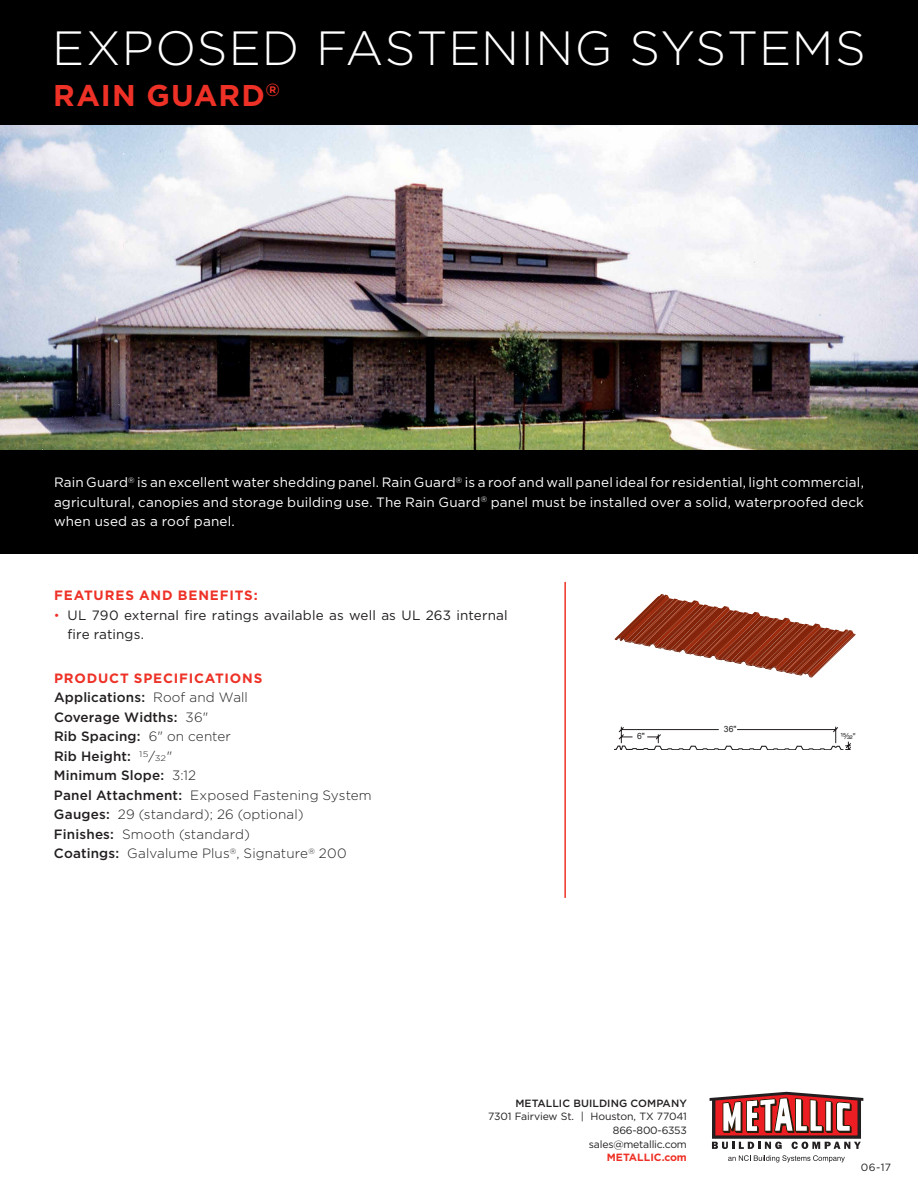
<style>
.page{position:relative;width:918px;height:1188px;background:#fff}
.page>*{position:absolute;margin:0;border:0;box-sizing:border-box;transform-origin:0 0}
.t1{font:300 48px "Gotham";letter-spacing:.02em;color:#fff}
.t2{font:700 30px "Gotham";letter-spacing:.035em;color:#ee3126}
.t3{font:300 13.5px/19.5px "Gotham";letter-spacing:.01em;color:#231f20}
.t4{font:13.5px/19.5px "Gotham";letter-spacing:.01em;color:#fff;text-align:justify}
.t5{font:13.5px/19.5px "Gotham";letter-spacing:.01em;color:#231f20}
.t6{font:700 13.5px "Gotham";letter-spacing:.065em;color:#ee3126}
.t7{font:10.5px/13.5px "Gotham";letter-spacing:-.02em;color:#231f20;text-align:right}
.t8{font:500 10.5px "Gotham";letter-spacing:.005em;color:#231f20}
.t9{font:700 10.5px "Gotham";letter-spacing:.005em;color:#ee3126}
.t10{font:8.55px "Helvetica Fraction";color:#231f20}
.t11{font:8.55px "Arial";color:#231f20}
.s1{font-weight:700;font-size:10.5px;color:#ee3126}
.s2{font-weight:700;color:#ee3126}
.s3{font-weight:500}
.s4{font-size:8.1px}
.s5{font-family:"Myriad Pro"}
</style>
<div class="page">
<div style="left:0;top:0;width:918px;height:125px;background:#000"></div>
<div style="left:0;top:450px;width:918px;height:103px;background:#000"></div>
<img style="left:0;top:125px;width:918px;height:325px">
<svg style="left:710px;top:1092px;width:153px;height:57px"></svg>
<svg style="left:728px;top:1155px;width:117px;height:7px"></svg>
<hr style="left:564px;top:582px;width:2px;height:316px;background:#ee3126">
<svg style="left:615px;top:594px;width:240px;height:84px"></svg>
<svg style="left:614px;top:726px;width:237px;height:24px"></svg>
<h1 class="t1" style="left:52px;top:22px;width:815px">EXPOSED FASTENING SYSTEMS</h1>
<h2 class="t2" style="left:53px;top:78px;width:228px">RAIN GUARD<sup>®</sup></h2>
<p class="t4" style="left:54px;top:473px;width:812px">Rain Guard<sup>®</sup> is an excellent water shedding panel. Rain Guard<sup>®</sup> is a roof and wall panel ideal for residential, light commercial, agricultural, canopies and storage building use. The Rain Guard<sup>®</sup> panel must be installed over a solid, waterproofed deck when used as a roof panel.</p>
<p class="t6" style="left:54px;top:588px;width:205px">FEATURES AND BENEFITS:</p>
<p class="t5" style="left:68px;top:605px;width:442px;text-indent:-14px"><span class="s1">•</span> UL 790 external fire ratings available as well as UL 263 internal fire ratings.</p>
<p class="t3" style="left:54px;top:668px;width:319px"><span class="s2">PRODUCT SPECIFICATIONS<br></span><span class="s3">Applications:</span> Roof and Wall<br><span class="s3">Coverage Widths:</span> 36"<br><span class="s3">Rib Spacing:</span> 6" on center<br><span class="s3">Rib Height:</span> <sup>15</sup>⁄<span class="s4">32</span>"<br><span class="s3">Minimum Slope:</span> 3:12<br><span class="s3">Panel Attachment:</span> Exposed Fastening System<br><span class="s3">Gauges:</span> 29 (standard); 26 (optional)<br><span class="s3">Finishes:</span> Smooth (standard)<br><span class="s3">Coatings:</span> Galvalume Plus<sup>®</sup>, Signature<sup>®</sup> 200</p>
<p class="t11" style="left:724px;top:723px;width:14px">36"</p>
<p class="t11" style="left:637px;top:730px;width:9px">6"</p>
<p class="t10" style="left:840px;top:732px;width:17px">¹⁵⁄₃₂<span class="s5">"</span></p>
<p class="t8" style="left:515px;top:1097px;width:173px">METALLIC BUILDING COMPANY</p>
<p class="t7" style="left:488px;top:1110px;width:200px">7301 Fairview St. | Houston, TX 77041<br>866-800-6353<br>sales@metallic.com</p>
<p class="t9" style="left:607px;top:1151px;width:82px">METALLIC.com</p>
<p class="t7" style="left:861px;top:1160px;width:32px">06-17</p>
</div>
